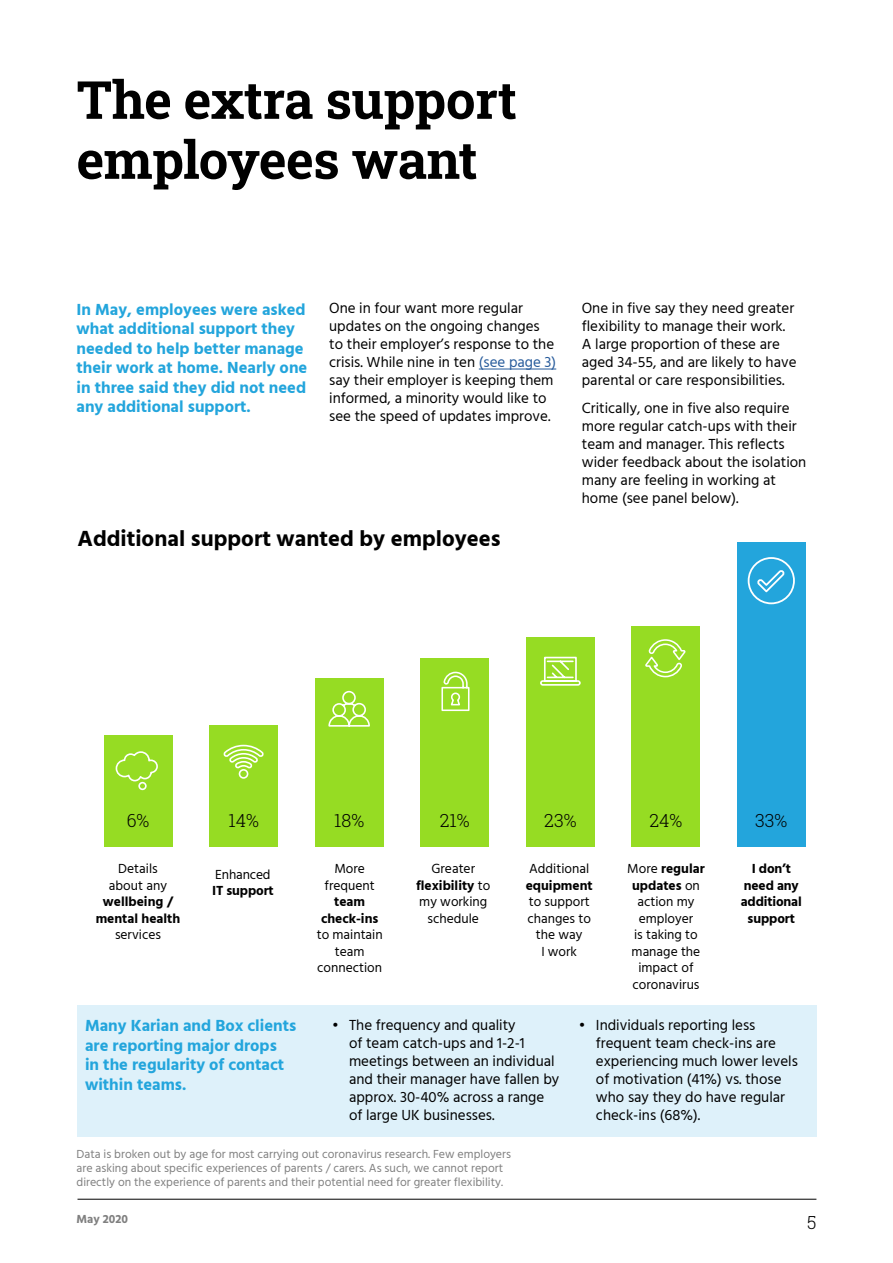
<style>
.page{position:relative;width:893px;height:1263px;background:#fff}
.page>*{position:absolute;margin:0;border:0;box-sizing:border-box;transform-origin:0 0}
.Heading_small{font:52.5px/60px "Roboto Slab";letter-spacing:-.01em;color:#000}
.Subheader{font:700 22.5px "Hind";color:#000}
.t1{font:300 18px "Roboto Slab";color:#000}
.Lead_para{font:700 16.5px/19.5px "Hind";color:#23a5dc}
.Body{font:15px/18px "Hind";color:#000}
.Lead_para-2{font:13.5px/16.5px "Hind";color:#000;text-align:center}
.Lead_para-3{font:700 13.5px/16.5px "Hind";letter-spacing:-.01em;color:#000}
.Footer{font:12px/14.4px "Hind";color:#808080}
.t2{font:700 12px "Hind";color:#808080}
.s1{color:#275b9b}
.s2{font-weight:700}
.s3{font-weight:400}
</style>
<div class="page">
<div style="left:104px;top:735px;width:68px;height:111px;background:#96dc23"></div>
<div style="left:210px;top:725px;width:68px;height:121px;background:#96dc23"></div>
<div style="left:315px;top:678px;width:68px;height:168px;background:#96dc23"></div>
<div style="left:421px;top:658px;width:68px;height:188px;background:#96dc23"></div>
<div style="left:526px;top:637px;width:68px;height:209px;background:#96dc23"></div>
<div style="left:632px;top:626px;width:68px;height:220px;background:#96dc23"></div>
<div style="left:737px;top:542px;width:68px;height:304px;background:#23a5dc"></div>
<svg style="left:115px;top:751px;width:43px;height:40px"></svg>
<svg style="left:540px;top:656px;width:41px;height:30px"></svg>
<svg style="left:328px;top:690px;width:42px;height:37px"></svg>
<svg style="left:747px;top:557px;width:48px;height:48px"></svg>
<svg style="left:645px;top:639px;width:41px;height:39px"></svg>
<svg style="left:441px;top:671px;width:29px;height:41px"></svg>
<svg style="left:223px;top:744px;width:41px;height:35px"></svg>
<div style="left:77px;top:1005px;width:739px;height:132px;background:#def1fa"></div>
<hr style="left:479px;top:369px;width:77px;height:1px;background:#275b9b">
<hr style="left:78px;top:1199px;width:738px;height:1px;background:#000">
<p class="Heading_small" style="left:77px;top:68px;width:442px">The extra support employees want</p>
<p class="Lead_para" style="left:77px;top:299px;width:232px">In May, employees were asked what additional support they needed to help better manage their work at home. Nearly one in three said they did not need any additional support.</p>
<p class="Body" style="left:329px;top:300px;width:229px">One in four want more regular updates on the ongoing changes to their employer’s response to the crisis. While nine in ten <span class="s1">(see page 3) </span>say their employer is keeping them informed, a minority would like to see the speed of updates improve.</p>
<p class="Body" style="left:582px;top:300px;width:216px">One in five say they need greater flexibility to manage their work.<br>A large proportion of these are aged 34-55, and are likely to have parental or care responsibilities.</p>
<p class="Body" style="left:582px;top:400px;width:226px">Critically, one in five also require more regular catch-ups with their team and manager. This reflects wider feedback about the isolation many are feeling in working at home (see panel below).</p>
<p class="Subheader" style="left:78px;top:525px;width:425px">Additional support wanted by employees</p>
<p class="t1" style="left:127px;top:808px;width:24px">6%</p>
<p class="t1" style="left:228px;top:808px;width:32px">14%</p>
<p class="t1" style="left:334px;top:808px;width:32px">18%</p>
<p class="t1" style="left:440px;top:808px;width:31px">21%</p>
<p class="t1" style="left:544px;top:808px;width:34px">23%</p>
<p class="t1" style="left:649px;top:808px;width:34px">24%</p>
<p class="t1" style="left:755px;top:808px;width:34px">33%</p>
<p class="Lead_para-2" style="left:96px;top:861px;width:86px">Details<br>about any <span class="s2">wellbeing / mental health </span>services</p>
<p class="Lead_para-3" style="left:212px;top:866px;width:63px"><span class="s3">Enhanced<br></span>IT support</p>
<p class="Lead_para-2" style="left:317px;top:861px;width:68px">More frequent <span class="s2">team check-ins </span>to maintain team connection</p>
<p class="Lead_para-2" style="left:416px;top:861px;width:76px">Greater <span class="s2">flexibility</span> to my working schedule</p>
<p class="Lead_para-2" style="left:526px;top:861px;width:69px">Additional <span class="s2">equipment </span>to support changes to the way<br>I work</p>
<p class="Lead_para-2" style="left:627px;top:861px;width:79px">More <span class="s2">regular updates</span> on action my employer<br>is taking to manage the impact of coronavirus</p>
<p class="Lead_para-3" style="left:741px;top:860px;width:63px;text-align:center">I don’t need any additional support</p>
<p class="Lead_para" style="left:85px;top:1016px;width:213px">Many Karian and Box clients are reporting major drops<br>in the regularity of contact within teams.</p>
<p class="Body" style="left:349px;top:1016px;width:212px;text-indent:-17px">• The frequency and quality<br>of team catch-ups and 1-2-1 meetings between an individual and their manager have fallen by approx. 30-40% across a range of large UK businesses.</p>
<p class="Body" style="left:596px;top:1016px;width:203px;text-indent:-17px">• Individuals reporting less frequent team check-ins are experiencing much lower levels of motivation (41%) vs. those who say they do have regular check-ins (68%).</p>
<p class="Footer" style="left:77px;top:1147px;width:436px">Data is broken out by age for most carrying out coronavirus research. Few employers are asking about specific experiences of parents / carers. As such, we cannot report directly on the experience of parents and their potential need for greater flexibility.</p>
<p class="t2" style="left:77px;top:1211px;width:53px">May 2020</p>
<p class="t1" style="left:807px;top:1210px;width:11px">5</p>
</div>
